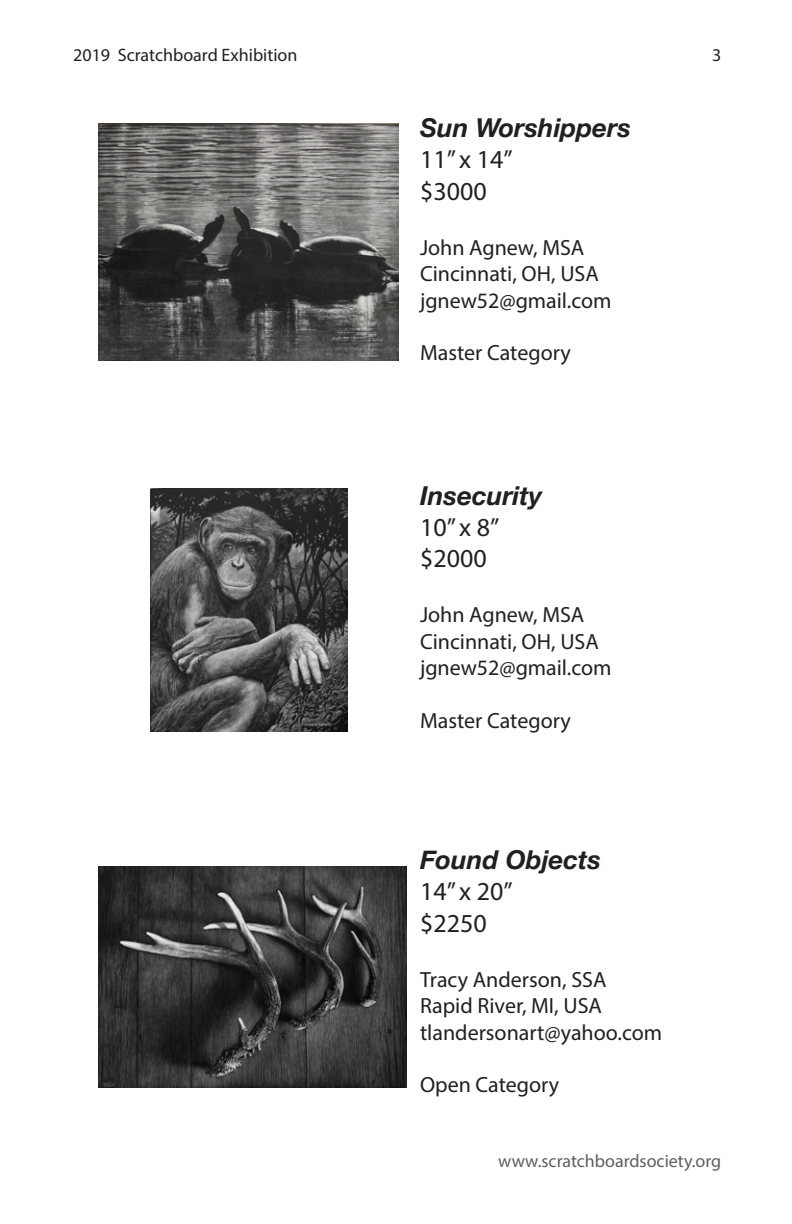
<style>
.page{position:relative;width:792px;height:1224px;background:#fff}
.page>*{position:absolute;margin:0;border:0;box-sizing:border-box;transform-origin:0 0}
.t1{font:italic 700 26px/31.2px "Helvetica Neue";color:#231f20}
.t2{font:26px/31.2px "Myriad Pro";color:#231f20}
.t3{font:22px/26.4px "Myriad Pro";color:#231f20}
.t4{font:18px "Myriad Pro";color:#231f20}
.t5{font:18px "Myriad Pro";color:#5f5f62}
.s1{font-family:"Myriad Pro";font-weight:400;font-style:normal}
.s2{font-family:"Helvetica Neue";font-weight:700;font-style:italic}
</style>
<div class="page">
<img style="left:150px;top:488px;width:197px;height:244px">
<img style="left:99px;top:124px;width:300px;height:237px">
<img style="left:99px;top:867px;width:307px;height:221px">
<p class="t4" style="left:73px;top:44px;width:226px">2019 Scratchboard Exhibition</p>
<p class="t4" style="left:712px;top:44px;width:11px">3</p>
<p class="t1" style="left:420px;top:113px;width:212px">Sun Worshippers<br><span class="s1">11” x 14”<br>$3000</span></p>
<p class="t3" style="left:420px;top:234px;width:193px">John Agnew, MSA<br>Cincinnati, OH, USA jgnew52@gmail.com</p>
<p class="t3" style="left:420px;top:340px;width:152px">Master Category</p>
<p class="t2" style="left:420px;top:480px;width:124px"><span class="s2">Insecurity<br></span>10” x 8” $2000</p>
<p class="t3" style="left:420px;top:601px;width:193px">John Agnew, MSA<br>Cincinnati, OH, USA jgnew52@gmail.com</p>
<p class="t3" style="left:420px;top:707px;width:152px">Master Category</p>
<p class="t1" style="left:420px;top:845px;width:183px">Found Objects</p>
<p class="t2" style="left:420px;top:876px;width:94px">14” x 20” $2250</p>
<p class="t3" style="left:420px;top:966px;width:244px">Tracy Anderson, SSA<br>Rapid River, MI, USA tlandersonart@yahoo.com</p>
<p class="t3" style="left:420px;top:1071px;width:141px">Open Category</p>
<p class="t5" style="left:498px;top:1150px;width:224px">www.scratchboardsociety.org</p>
</div>
